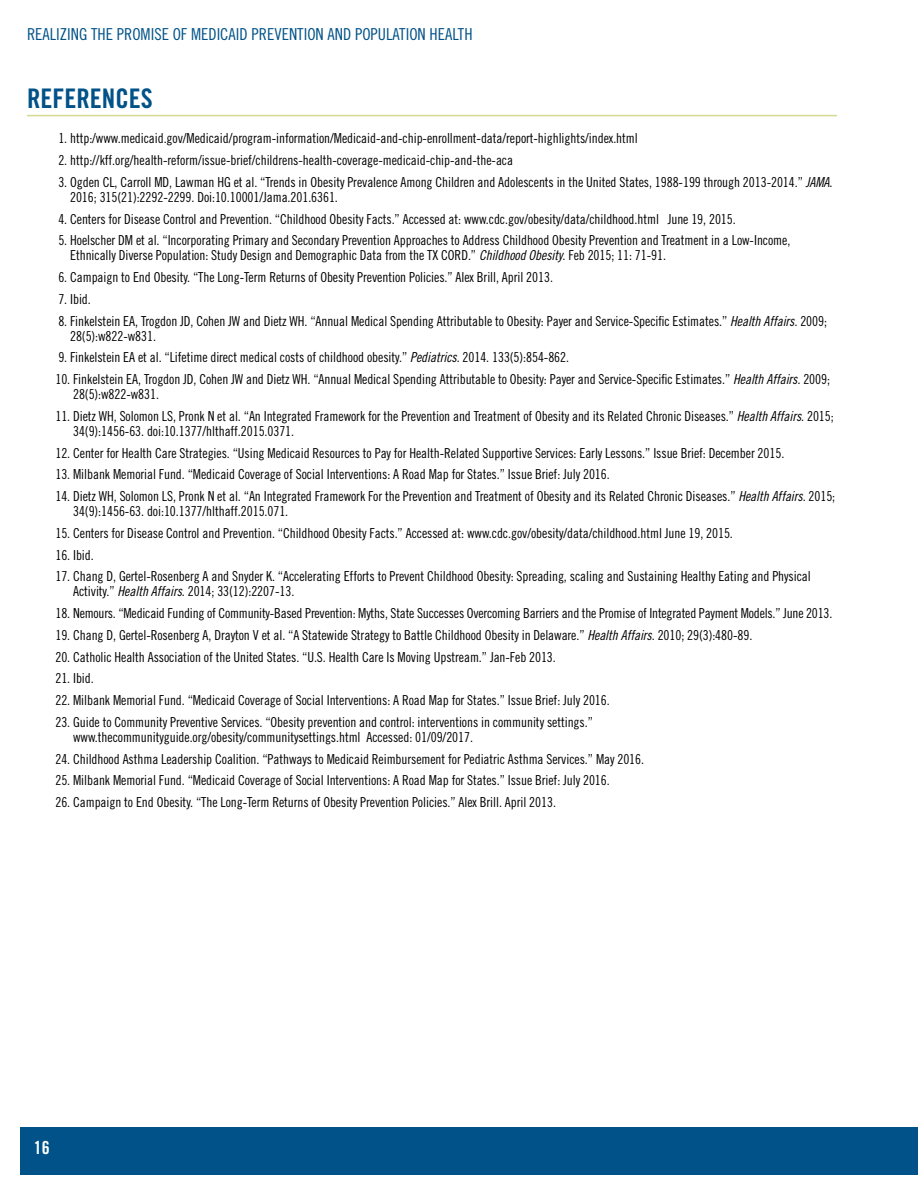
<style>
.page{position:relative;width:918px;height:1188px;background:#fff}
.page>*{position:absolute;margin:0;border:0;box-sizing:border-box;transform-origin:0 0}
.t1{font:27px "Trade Gothic Bold Cond Twenty";color:#005288}
.t2{font:18px "Trade Gothic Bold Cond Twenty";color:#fff}
.t3{font:16.5px "Trade Gothic Cond Eighteen";color:#005288}
.t4{font:13.8px/15px "Trade Gothic Cond Eighteen";letter-spacing:-.005em;color:#000}
.s1{font-family:"Trade Gothic Cond Eighteen Obl"}
</style>
<div class="page">
<div style="left:20px;top:1127px;width:898px;height:47px;background:#005288"></div>
<hr style="left:27px;top:115px;width:810px;height:1px;background:#d4db90">
<p class="t3" style="left:27px;top:24px;width:447px">REALIZING THE PROMISE OF MEDICAID PREVENTION AND POPULATION HEALTH</p>
<h1 class="t1" style="left:27px;top:82px;width:127px">REFERENCES</h1>
<p class="t4" style="left:58px;top:131px;width:581px">1. http:/www.medicaid.gov/Medicaid/program-information/Medicaid-and-chip-enrollment-data/report-highlights/index.html</p>
<p class="t4" style="left:58px;top:153px;width:456px">2. http://kff.org/health-reform/issue-brief/childrens-health-coverage-medicaid-chip-and-the-aca</p>
<p class="t4" style="left:70px;top:174px;width:764px;text-indent:-12px">3. Ogden CL, Carroll MD, Lawman HG et al. “Trends in Obesity Prevalence Among Children and Adolescents in the United States, 1988-199 through 2013-2014.” <span class="s1">JAMA</span>.<br>2016; 315(21):2292-2299. Doi:10.10001/Jama.201.6361.</p>
<p class="t4" style="left:58px;top:211px;width:679px">4. Centers for Disease Control and Prevention. “Childhood Obesity Facts.” Accessed at: www.cdc.gov/obesity/data/childhood.html June 19, 2015.</p>
<p class="t4" style="left:70px;top:233px;width:722px;text-indent:-12px">5. Hoelscher DM et al. “Incorporating Primary and Secondary Prevention Approaches to Address Childhood Obesity Prevention and Treatment in a Low-Income,<br>Ethnically Diverse Population: Study Design and Demographic Data from the TX CORD.” <span class="s1">Childhood Obesity</span>. Feb 2015; 11: 71-91.</p>
<p class="t4" style="left:58px;top:270px;width:496px">6. Campaign to End Obesity. “The Long-Term Returns of Obesity Prevention Policies.” Alex Brill, April 2013.</p>
<p class="t4" style="left:58px;top:291px;width:34px">7. Ibid.</p>
<p class="t4" style="left:70px;top:313px;width:758px;text-indent:-12px">8. Finkelstein EA, Trogdon JD, Cohen JW and Dietz WH. “Annual Medical Spending Attributable to Obesity: Payer and Service-Specific Estimates.” <span class="s1">Health Affairs.</span> 2009;<br>28(5):w822-w831.</p>
<p class="t4" style="left:58px;top:350px;width:512px">9. Finkelstein EA et al. “Lifetime direct medical costs of childhood obesity.” <span class="s1">Pediatrics</span>. 2014. 133(5):854-862.</p>
<p class="t4" style="left:73px;top:372px;width:758px;text-indent:-18px">10. Finkelstein EA, Trogdon JD, Cohen JW and Dietz WH. “Annual Medical Spending Attributable to Obesity: Payer and Service-Specific Estimates.” <span class="s1">Health Affairs.</span> 2009;<br>28(5):w822-w831.</p>
<p class="t4" style="left:73px;top:408px;width:762px;text-indent:-18px">11. Dietz WH, Solomon LS, Pronk N et al. “An Integrated Framework for the Prevention and Treatment of Obesity and its Related Chronic Diseases.” <span class="s1">Health Affairs</span>. 2015;<br>34(9):1456-63. doi:10.1377/hlthaff.2015.0371.</p>
<p class="t4" style="left:55px;top:445px;width:730px">12. Center for Health Care Strategies. “Using Medicaid Resources to Pay for Health-Related Supportive Services: Early Lessons.” Issue Brief: December 2015.</p>
<p class="t4" style="left:55px;top:467px;width:556px">13. Milbank Memorial Fund. “Medicaid Coverage of Social Interventions: A Road Map for States.” Issue Brief: July 2016.</p>
<p class="t4" style="left:73px;top:489px;width:764px;text-indent:-18px">14. Dietz WH, Solomon LS, Pronk N et al. “An Integrated Framework For the Prevention and Treatment of Obesity and its Related Chronic Diseases.” <span class="s1">Health Affairs</span>. 2015;<br>34(9):1456-63. doi:10.1377/hlthaff.2015.071.</p>
<p class="t4" style="left:55px;top:525px;width:679px">15. Centers for Disease Control and Prevention. “Childhood Obesity Facts.” Accessed at: www.cdc.gov/obesity/data/childhood.html June 19, 2015.</p>
<p class="t4" style="left:55px;top:547px;width:40px">16. Ibid.</p>
<p class="t4" style="left:73px;top:569px;width:739px;text-indent:-18px">17. Chang D, Gertel-Rosenberg A and Snyder K. “Accelerating Efforts to Prevent Childhood Obesity: Spreading, scaling and Sustaining Healthy Eating and Physical<br>Activity.” <span class="s1">Health Affairs</span>. 2014; 33(12):2207-13.</p>
<p class="t4" style="left:55px;top:606px;width:778px">18. Nemours. “Medicaid Funding of Community-Based Prevention: Myths, State Successes Overcoming Barriers and the Promise of Integrated Payment Models.” June 2013.</p>
<p class="t4" style="left:55px;top:627px;width:698px">19. Chang D, Gertel-Rosenberg A, Drayton V et al. “A Statewide Strategy to Battle Childhood Obesity in Delaware.” <span class="s1">Health Affairs</span>. 2010; 29(3):480-89.</p>
<p class="t4" style="left:55px;top:649px;width:502px">20. Catholic Health Association of the United States. “U.S. Health Care Is Moving Upstream.” Jan-Feb 2013.</p>
<p class="t4" style="left:55px;top:671px;width:40px">21. Ibid.</p>
<p class="t4" style="left:55px;top:693px;width:556px">22. Milbank Memorial Fund. “Medicaid Coverage of Social Interventions: A Road Map for States.” Issue Brief: July 2016.</p>
<p class="t4" style="left:73px;top:714px;width:521px;text-indent:-18px">23. Guide to Community Preventive Services. “Obesity prevention and control: interventions in community settings.” www.thecommunityguide.org/obesity/communitysettings.html Accessed: 01/09/2017.</p>
<p class="t4" style="left:55px;top:751px;width:590px">24. Childhood Asthma Leadership Coalition. “Pathways to Medicaid Reimbursement for Pediatric Asthma Services.” May 2016.</p>
<p class="t4" style="left:55px;top:773px;width:556px">25. Milbank Memorial Fund. “Medicaid Coverage of Social Interventions: A Road Map for States.” Issue Brief: July 2016.</p>
<p class="t4" style="left:55px;top:795px;width:502px">26. Campaign to End Obesity. “The Long-Term Returns of Obesity Prevention Policies.” Alex Brill. April 2013.</p>
<h2 class="t2" style="left:34px;top:1137px;width:17px">16</h2>
</div>
